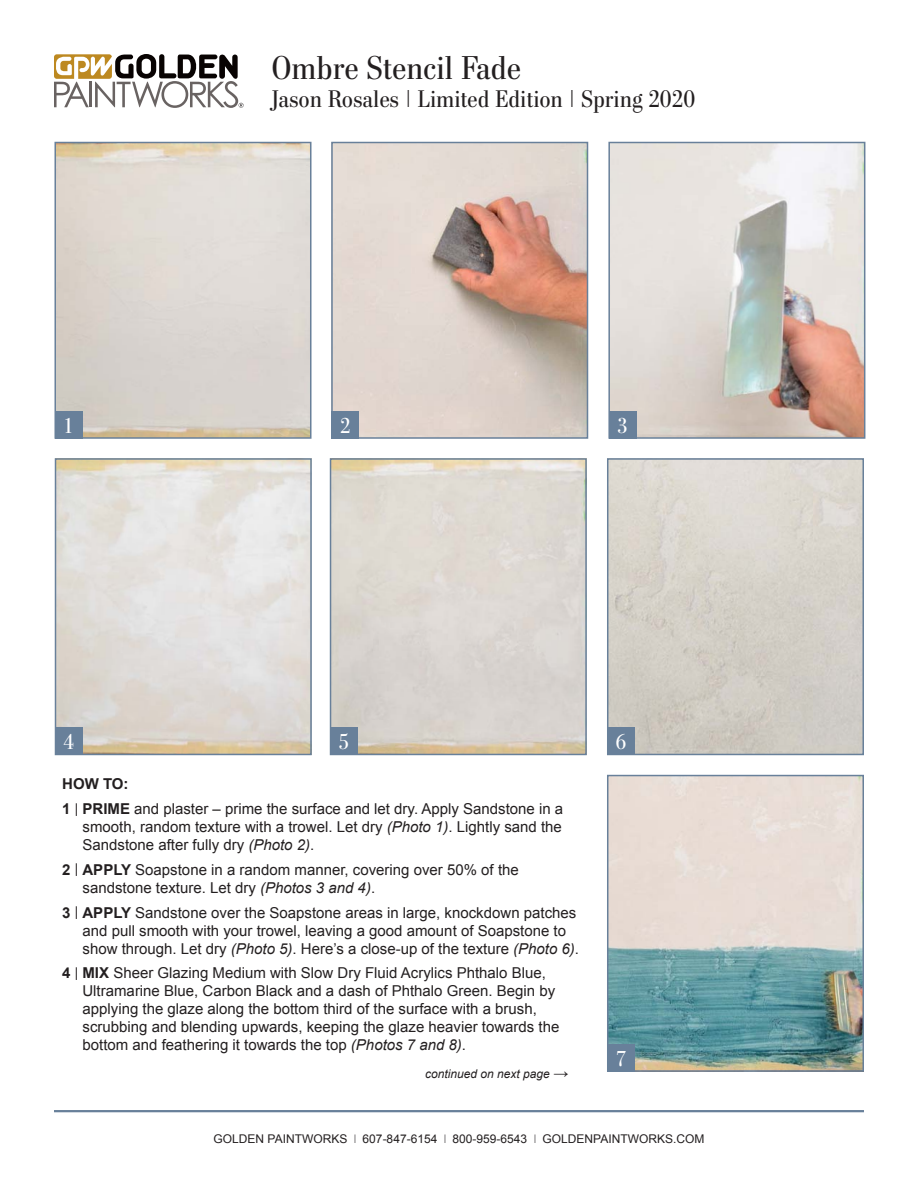
<style>
.page{position:relative;width:918px;height:1188px;background:#fff}
.page>*{position:absolute;margin:0;border:0;box-sizing:border-box;transform-origin:0 0}
.t1{font:33px "Stilson";letter-spacing:.02em;color:#231f20}
.t2{font:24px "Stilson";letter-spacing:.02em;color:#231f20}
.t3{font:21.6px "Stilson";color:#fff}
.t4{font:15px/18px "Arial";color:#231f20}
.t5{font:700 15px "Arial";color:#231f20}
.t6{font:12px "Arial";color:#231f20}
.t7{font:italic 12px "Arial";color:#231f20}
.s1{font-weight:700}
.s2{font-size:13.5px}
.s3{font-style:italic}
.s4{font-size:15px}
.s5{font-family:"Stilson"}
</style>
<div class="page">
<svg style="left:54px;top:54px;width:190px;height:54px"></svg>
<hr style="left:54px;top:1110px;width:810px;height:2px;background:#68809a">
<img style="left:57px;top:145px;width:252px;height:291px">
<div style="left:54px;top:142px;width:258px;height:297px;border:2px solid #68809a"></div>
<img style="left:334px;top:145px;width:251px;height:291px">
<div style="left:331px;top:142px;width:257px;height:297px;border:2px solid #68809a"></div>
<img style="left:611px;top:145px;width:251px;height:291px">
<div style="left:608px;top:142px;width:257px;height:297px;border:2px solid #68809a"></div>
<div style="left:55px;top:411px;width:27px;height:27px;background:#68809a"></div>
<div style="left:332px;top:411px;width:27px;height:27px;background:#68809a"></div>
<div style="left:609px;top:411px;width:27px;height:27px;background:#68809a"></div>
<div style="left:330px;top:458px;width:257px;height:297px;border:2px solid #68809a"></div>
<img style="left:610px;top:461px;width:251px;height:291px">
<div style="left:607px;top:458px;width:257px;height:297px;border:2px solid #68809a"></div>
<div style="left:330px;top:727px;width:28px;height:28px;background:#68809a"></div>
<div style="left:607px;top:727px;width:28px;height:28px;background:#68809a"></div>
<div style="left:55px;top:458px;width:257px;height:297px;border:2px solid #68809a"></div>
<div style="left:55px;top:727px;width:28px;height:28px;background:#68809a"></div>
<img style="left:610px;top:778px;width:251px;height:291px">
<div style="left:607px;top:775px;width:257px;height:297px;border:2px solid #68809a"></div>
<div style="left:607px;top:1044px;width:28px;height:28px;background:#68809a"></div>
<p class="t1" style="left:272px;top:48px;width:251px">Ombre Stencil Fade</p>
<p class="t2" style="left:272px;top:85px;width:425px">Jason Rosales | Limited Edition | Spring 2020</p>
<p class="t3" style="left:65px;top:413px;width:8px">1</p>
<p class="t3" style="left:341px;top:413px;width:11px">2</p>
<p class="t3" style="left:618px;top:413px;width:11px">3</p>
<p class="t3" style="left:64px;top:729px;width:12px">4</p>
<p class="t3" style="left:339px;top:729px;width:11px">5</p>
<p class="t3" style="left:616px;top:729px;width:12px">6</p>
<p class="t5" style="left:62px;top:774px;width:68px">HOW TO:</p>
<p class="t4" style="left:82px;top:800px;width:482px;text-align:justify;text-indent:-20px"><span class="s1">1</span> <span class="s2">|</span> <span class="s1">PRIME</span> and plaster – prime the surface and let dry. Apply Sandstone in a smooth, random texture with a trowel. Let dry <span class="s3">(Photo 1)</span>. Lightly sand the Sandstone after fully dry <span class="s3">(Photo 2)</span>.</p>
<p class="t4" style="left:82px;top:861px;width:438px;text-indent:-20px"><span class="s1">2</span> <span class="s2">|</span> <span class="s1">APPLY</span> Soapstone in a random manner, covering over 50% of the sandstone texture. Let dry <span class="s3">(Photos 3 and 4)</span>.</p>
<p class="t4" style="left:82px;top:904px;width:498px;text-indent:-20px"><span class="s1">3</span> <span class="s2">|</span> <span class="s1">APPLY</span> Sandstone over the Soapstone areas in large, knockdown patches and pull smooth with your trowel, leaving a good amount of Soapstone to show through. Let dry <span class="s3">(Photo 5)</span>. Here’s a close-up of the texture <span class="s3">(Photo 6)</span>.</p>
<p class="t4" style="left:82px;top:964px;width:478px;text-indent:-20px"><span class="s1">4</span> <span class="s2">|</span> <span class="s1">MIX</span> Sheer Glazing Medium with Slow Dry Fluid Acrylics Phthalo Blue, Ultramarine Blue, Carbon Black and a dash of Phthalo Green. Begin by applying the glaze along the bottom third of the surface with a brush, scrubbing and blending upwards, keeping the glaze heavier towards the bottom and feathering it towards the top <span class="s3">(Photos 7 and 8)</span>.</p>
<p class="t7" style="left:425px;top:1066px;width:145px">continued on next page <span class="s4">→</span></p>
<p class="t3" style="left:616px;top:1046px;width:11px">7</p>
<p class="t6" style="left:214px;top:1131px;width:492px">GOLDEN PAINTWORKS <span class="s5">|</span> 607-847-6154 <span class="s5">|</span> 800-959-6543 <span class="s5">|</span> GOLDENPAINTWORKS.COM</p>
</div>
